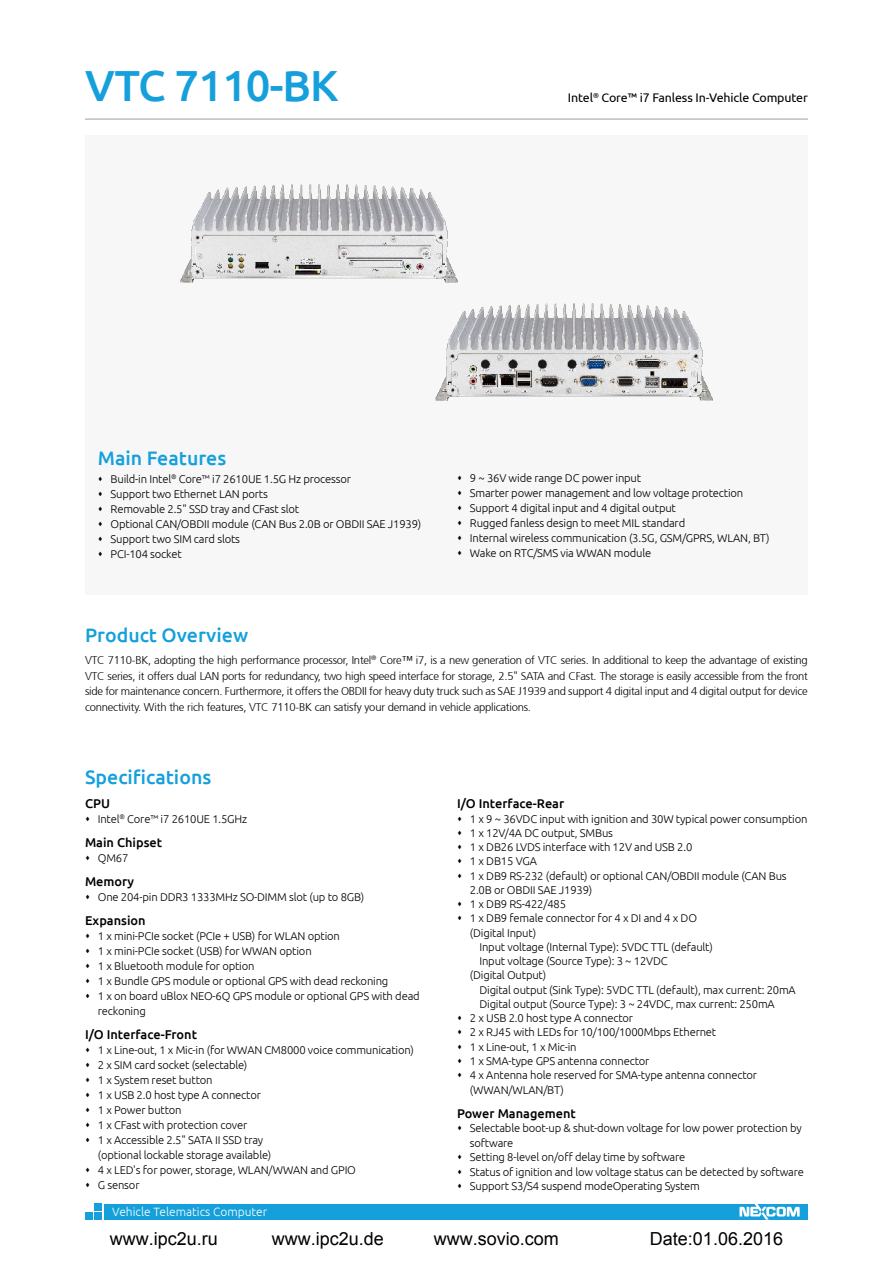
<style>
.page{position:relative;width:893px;height:1263px;background:#fff}
.page>*{position:absolute;margin:0;border:0;box-sizing:border-box;transform-origin:0 0}
.t1{font:500 43.5px "Ubuntu";letter-spacing:-.02em;color:#15a0dc}
.t2{font:500 19.5px "Ubuntu";color:#15a0dc}
.t3{font:18px "Arial";color:#000}
.t4{font:500 12.75px "Ubuntu";color:#000}
.t5{font:12.45px "Ubuntu";letter-spacing:-.01em;color:#000}
.t6{font:300 12px "Ubuntu";color:#fff}
.t7{font:300 11.25px/15px "Ubuntu";letter-spacing:-.015em;color:#000}
.t8{font:300 11.25px/15.8px "Frutiger 45";letter-spacing:-.02em;color:#000;text-align:justify}
.s1{font-family:"Ubuntu"}
</style>
<div class="page">
<div style="left:85px;top:136px;width:723px;height:459px;background:#f7f7f7"></div>
<div style="left:104px;top:1204px;width:704px;height:15px;background:#15a0dc"></div>
<div style="left:94px;top:1203px;width:7px;height:7px;background:#15a0dc"></div>
<div style="left:94px;top:1213px;width:7px;height:7px;background:#15a0dc"></div>
<div style="left:85px;top:1213px;width:7px;height:7px;background:#15a0dc"></div>
<svg style="left:739px;top:1204px;width:61px;height:15px"></svg>
<hr style="left:85px;top:119px;width:723px;height:1px;background:#9e9f9f">
<img style="left:436px;top:303px;width:276px;height:98px">
<img style="left:181px;top:185px;width:276px;height:97px">
<h1 class="t1" style="left:85px;top:58px;width:255px">VTC 7110-BK</h1>
<h2 class="t2" style="left:98px;top:446px;width:130px">Main Features</h2>
<p class="t5" style="left:568px;top:90px;width:242px">Intel<sup>®</sup> Core™ i7 Fanless In-Vehicle Computer</p>
<p class="t7" style="left:111px;top:471px;width:312px">Build-in Intel<sup>®</sup> Core™ i7 2610UE 1.5G Hz processor<br>Support two Ethernet LAN ports<br>Removable 2.5" SSD tray and CFast slot<br>Optional CAN/OBDII module (CAN Bus 2.0B or OBDII SAE J1939)<br>Support two SIM card slots<br>PCI-104 socket</p>
<p class="t7" style="left:470px;top:471px;width:301px">9 ~ 36V wide range DC power input<br>Smarter power management and low voltage protection Support 4 digital input and 4 digital output<br>Rugged fanless design to meet MIL standard<br>Internal wireless communication (3.5G, GSM/GPRS, WLAN, BT)<br>Wake on RTC/SMS via WWAN module</p>
<h2 class="t2" style="left:85px;top:622px;width:165px">Product Overview</h2>
<p class="t8" style="left:85px;top:652px;width:724px">VTC 7110-BK, adopting the high performance processor, Intel<sup>®</sup> Core™ i7, is a new generation of VTC series. In additional to keep the advantage of existing VTC series, it offers dual LAN ports for redundancy, two high speed interface for storage, 2.5<span class="s1">"</span> SATA and CFast. The storage is easily accessible from the front side for maintenance concern. Furthermore, it offers the OBDII for heavy duty truck such as SAE J1939 and support 4 digital input and 4 digital output for device connectivity. With the rich features, VTC 7110-BK can satisfy your demand in vehicle applications.</p>
<h2 class="t2" style="left:85px;top:765px;width:128px">Specifications</h2>
<p class="t4" style="left:85px;top:795px;width:27px">CPU</p>
<p class="t7" style="left:98px;top:811px;width:151px">Intel<sup>®</sup> Core™ i7 2610UE 1.5GHz</p>
<p class="t4" style="left:85px;top:834px;width:79px">Main Chipset</p>
<p class="t7" style="left:98px;top:850px;width:32px">QM67</p>
<p class="t4" style="left:85px;top:873px;width:51px">Memory</p>
<p class="t7" style="left:98px;top:889px;width:268px">One 204-pin DDR3 1333MHz SO-DIMM slot (up to 8GB)</p>
<p class="t4" style="left:85px;top:912px;width:62px">Expansion</p>
<p class="t7" style="left:98px;top:928px;width:323px">1 x mini-PCIe socket (PCIe + USB) for WLAN option<br>1 x mini-PCIe socket (USB) for WWAN option<br>1 x Bluetooth module for option<br>1 x Bundle GPS module or optional GPS with dead reckoning<br>1 x on board uBlox NEO-6Q GPS module or optional GPS with dead reckoning</p>
<p class="t4" style="left:85px;top:1026px;width:113px">I/O Interface-Front</p>
<p class="t7" style="left:98px;top:1042px;width:318px">1 x Line-out, 1 x Mic-in (for WWAN CM8000 voice communication)<br>2 x SIM card socket (selectable)<br>1 x System reset button<br>1 x USB 2.0 host type A connector<br>1 x Power button<br>1 x CFast with protection cover<br>1 x Accessible 2.5" SATA II SSD tray<br>(optional lockable storage available)<br>4 x LED's for power, storage, WLAN/WWAN and GPIO<br>G sensor</p>
<p class="t6" style="left:112px;top:1204px;width:157px">Vehicle Telematics Computer</p>
<p class="t4" style="left:457px;top:796px;width:109px">I/O Interface-Rear</p>
<p class="t7" style="left:470px;top:811px;width:339px">1 x 9 ~ 36VDC input with ignition and 30W typical power consumption</p>
<p class="t7" style="left:470px;top:825px;width:145px">1 x 12V/4A DC output, SMBus</p>
<p class="t7" style="left:470px;top:839px;width:224px">1 x DB26 LVDS interface with 12V and USB 2.0</p>
<p class="t7" style="left:470px;top:853px;width:69px">1 x DB15 VGA</p>
<p class="t7" style="left:470px;top:868px;width:318px">1 x DB9 RS-232 (default) or optional CAN/OBDII module (CAN Bus</p>
<p class="t7" style="left:470px;top:882px;width:124px">2.0B or OBDII SAE J1939)</p>
<p class="t7" style="left:470px;top:896px;width:98px">1 x DB9 RS-422/485</p>
<p class="t7" style="left:470px;top:910px;width:229px">1 x DB9 female connector for 4 x DI and 4 x DO</p>
<p class="t7" style="left:470px;top:925px;width:68px">(Digital Input)</p>
<p class="t7" style="left:479px;top:939px;width:235px">Input voltage (Internal Type): 5VDC TTL (default)</p>
<p class="t7" style="left:479px;top:953px;width:190px">Input voltage (Source Type): 3 ~ 12VDC</p>
<p class="t7" style="left:470px;top:967px;width:78px">(Digital Output)</p>
<p class="t7" style="left:479px;top:982px;width:318px">Digital output (Sink Type): 5VDC TTL (default), max current: 20mA</p>
<p class="t7" style="left:479px;top:996px;width:297px">Digital output (Source Type): 3 ~ 24VDC, max current: 250mA</p>
<p class="t7" style="left:470px;top:1010px;width:165px">2 x USB 2.0 host type A connector</p>
<p class="t7" style="left:470px;top:1024px;width:248px">2 x RJ45 with LEDs for 10/100/1000Mbps Ethernet</p>
<p class="t7" style="left:470px;top:1039px;width:108px">1 x Line-out, 1 x Mic-in</p>
<p class="t7" style="left:470px;top:1053px;width:181px">1 x SMA-type GPS antenna connector</p>
<p class="t7" style="left:470px;top:1067px;width:289px">4 x Antenna hole reserved for SMA-type antenna connector</p>
<p class="t7" style="left:470px;top:1082px;width:95px">(WWAN/WLAN/BT)</p>
<p class="t4" style="left:457px;top:1105px;width:120px">Power Management</p>
<p class="t7" style="left:470px;top:1121px;width:336px;line-height:14.4px">Selectable boot-up &amp; shut-down voltage for low power protection by software<br>Setting 8-level on/off delay time by software<br>Status of ignition and low voltage status can be detected by software Support S3/S4 suspend modeOperating System</p>
<h3 class="t3" style="left:110px;top:1227px;width:110px">www.ipc2u.ru</h3>
<h3 class="t3" style="left:272px;top:1227px;width:114px">www.ipc2u.de</h3>
<h3 class="t3" style="left:434px;top:1227px;width:127px">www.sovio.com</h3>
<h3 class="t3" style="left:650px;top:1227px;width:135px">Date:01.06.2016</h3>
</div>
